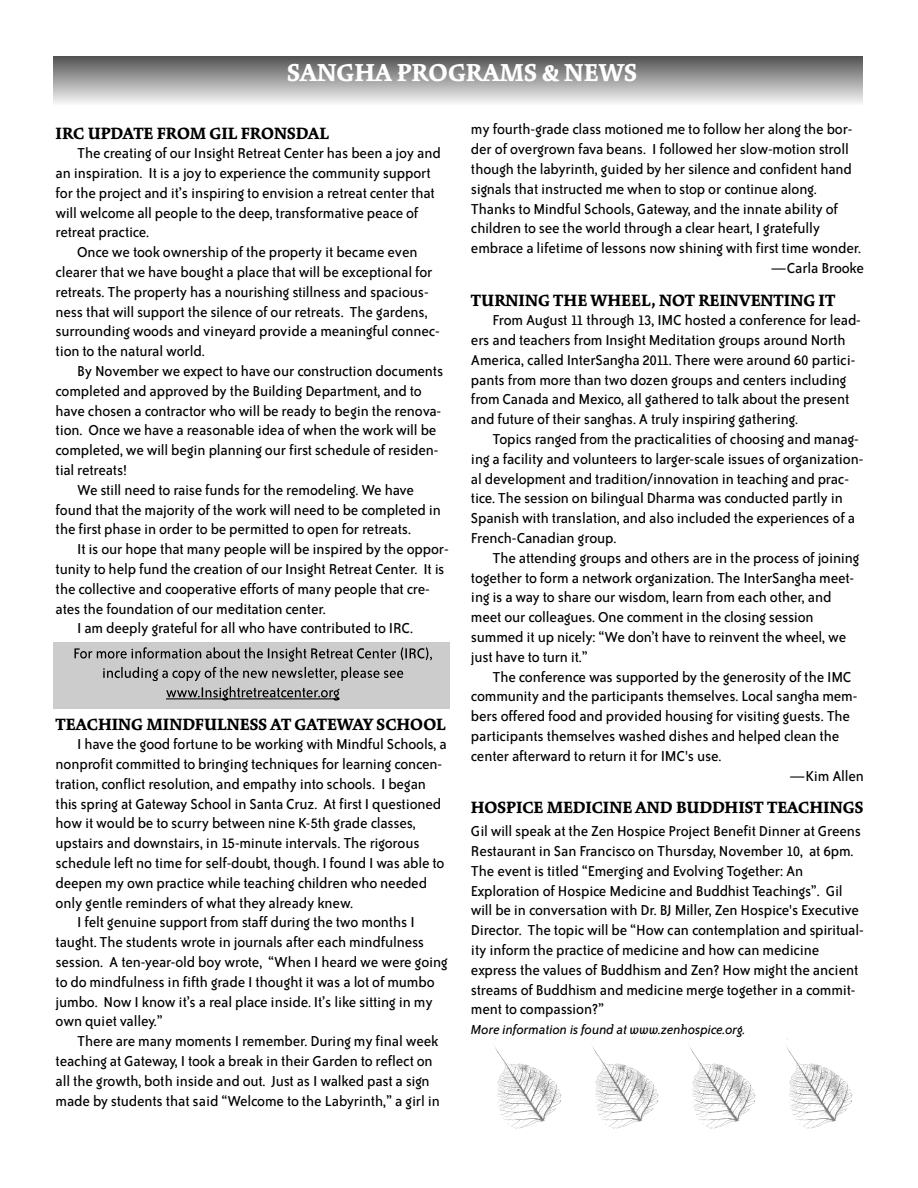
<style>
.page{position:relative;width:918px;height:1188px;background:#fff}
.page>*{position:absolute;margin:0;border:0;box-sizing:border-box;transform-origin:0 0}
.t1{font:900 27px "Kinesis Std";color:#fff}
.t2{font:900 18px "Kinesis Std";color:#000}
.t3{font:16.5px/19.8px "Bailey Sans ITC";letter-spacing:-.01em;color:#000}
.t4{font:italic 15px "Bailey Sans ITC";letter-spacing:-.01em;color:#000}
</style>
<div class="page">
<div style="left:54px;top:57px;width:808px;height:48px;background:linear-gradient(to bottom,#545454,#f5f5f5)"></div>
<img style="left:494px;top:1038px;width:68px;height:91px">
<img style="left:592px;top:1038px;width:67px;height:91px">
<img style="left:689px;top:1038px;width:67px;height:91px">
<img style="left:786px;top:1038px;width:67px;height:91px">
<div style="left:53px;top:642px;width:396px;height:67px;background:#ccc"></div>
<svg style="left:75px;top:647px;width:110px;height:12px"></svg>
<svg style="left:103px;top:667px;width:172px;height:34px"></svg>
<h1 class="t1" style="left:287px;top:61px;width:351px">SANGHA PROGRAMS &amp; NEWS</h1>
<p class="t2" style="left:56px;top:126px;width:275px">IRC UPDATE FROM GIL FRONSDAL</p>
<p class="t3" style="left:56px;top:144px;width:387px;text-indent:22px">The creating of our Insight Retreat Center has been a joy and an inspiration. It is a joy to experience the community support for the project and it’s inspiring to envision a retreat center that will welcome all people to the deep, transformative peace of retreat practice.</p>
<p class="t3" style="left:56px;top:243px;width:386px;text-indent:22px">Once we took ownership of the property it became even clearer that we have bought a place that will be exceptional for retreats. The property has a nourishing stillness and spacious&shy;ness that will support the silence of our retreats. The gardens, surrounding woods and vineyard provide a meaningful connec&shy;tion to the natural world.</p>
<p class="t3" style="left:77px;top:362px;width:368px">By November we expect to have our construction documents</p>
<p class="t3" style="left:56px;top:382px;width:368px">completed and approved by the Building Department, and to</p>
<p class="t3" style="left:56px;top:402px;width:387px">have chosen a contractor who will be ready to begin the renova-</p>
<p class="t3" style="left:56px;top:422px;width:382px">tion. Once we have a reasonable idea of when the work will be</p>
<p class="t3" style="left:56px;top:441px;width:384px">completed, we will begin planning our first schedule of residen-</p>
<p class="t3" style="left:56px;top:461px;width:73px">tial retreats!</p>
<p class="t3" style="left:77px;top:481px;width:338px">We still need to raise funds for the remodeling. We have</p>
<p class="t3" style="left:56px;top:501px;width:387px">found that the majority of the work will need to be completed in</p>
<p class="t3" style="left:56px;top:521px;width:357px">the first phase in order to be permitted to open for retreats.</p>
<p class="t3" style="left:77px;top:540px;width:373px">It is our hope that many people will be inspired by the oppor-</p>
<p class="t3" style="left:56px;top:560px;width:391px">tunity to help fund the creation of our Insight Retreat Center. It is</p>
<p class="t3" style="left:56px;top:580px;width:376px">the collective and cooperative efforts of many people that cre-</p>
<p class="t3" style="left:56px;top:600px;width:272px">ates the foundation of our meditation center.</p>
<p class="t3" style="left:77px;top:620px;width:337px">I am deeply grateful for all who have contributed to IRC.</p>
<p class="t2" style="left:56px;top:717px;width:392px">TEACHING MINDFULNESS AT GATEWAY SCHOOL</p>
<p class="t3" style="left:77px;top:735px;width:371px">I have the good fortune to be working with Mindful Schools, a</p>
<p class="t3" style="left:56px;top:755px;width:388px">nonprofit committed to bringing techniques for learning concen-</p>
<p class="t3" style="left:56px;top:775px;width:372px">tration, conflict resolution, and empathy into schools. I began</p>
<p class="t3" style="left:56px;top:795px;width:387px">this spring at Gateway School in Santa Cruz. At first I questioned</p>
<p class="t3" style="left:56px;top:815px;width:362px">how it would be to scurry between nine K-5th grade classes,</p>
<p class="t3" style="left:56px;top:834px;width:366px">upstairs and downstairs, in 15-minute intervals. The rigorous</p>
<p class="t3" style="left:56px;top:854px;width:390px">schedule left no time for self-doubt, though. I found I was able to</p>
<p class="t3" style="left:56px;top:874px;width:373px">deepen my own practice while teaching children who needed</p>
<p class="t3" style="left:56px;top:894px;width:299px">only gentle reminders of what they already knew.</p>
<p class="t3" style="left:77px;top:914px;width:339px">I felt genuine support from staff during the two months I</p>
<p class="t3" style="left:56px;top:933px;width:370px">taught. The students wrote in journals after each mindfulness</p>
<p class="t3" style="left:56px;top:953px;width:394px">session. A ten-year-old boy wrote, “When I heard we were going</p>
<p class="t3" style="left:56px;top:973px;width:381px">to do mindfulness in fifth grade I thought it was a lot of mumbo</p>
<p class="t3" style="left:56px;top:993px;width:379px">jumbo. Now I know it’s a real place inside. It’s like sitting in my</p>
<p class="t3" style="left:56px;top:1013px;width:109px">own quiet valley.”</p>
<p class="t3" style="left:77px;top:1032px;width:363px">There are many moments I remember. During my final week</p>
<p class="t3" style="left:56px;top:1052px;width:379px">teaching at Gateway, I took a break in their Garden to reflect on</p>
<p class="t3" style="left:56px;top:1072px;width:376px">all the growth, both inside and out. Just as I walked past a sign</p>
<p class="t3" style="left:56px;top:1092px;width:386px">made by students that said “Welcome to the Labyrinth,” a girl in</p>
<p class="t3" style="left:471px;top:121px;width:383px">my fourth-grade class motioned me to follow her along the bor-</p>
<p class="t3" style="left:471px;top:141px;width:379px">der of overgrown fava beans. I followed her slow-motion stroll</p>
<p class="t3" style="left:471px;top:160px;width:383px">though the labyrinth, guided by her silence and confident hand</p>
<p class="t3" style="left:471px;top:180px;width:347px">signals that instructed me when to stop or continue along.</p>
<p class="t3" style="left:471px;top:200px;width:369px">Thanks to Mindful Schools, Gateway, and the innate ability of</p>
<p class="t3" style="left:471px;top:220px;width:351px">children to see the world through a clear heart, I gratefully</p>
<p class="t3" style="left:471px;top:240px;width:392px">embrace a lifetime of lessons now shining with first time wonder.</p>
<p class="t3" style="left:770px;top:259px;width:95px">—Carla Brooke</p>
<p class="t2" style="left:471px;top:293px;width:366px">TURNING THE WHEEL, NOT REINVENTING IT</p>
<p class="t3" style="left:471px;top:312px;width:391px;text-indent:22px">From August 11 through 13, IMC hosted a conference for lead&shy;ers and teachers from Insight Meditation groups around North America, called InterSangha 2011. There were around 60 partici&shy;pants from more than two dozen groups and centers including from Canada and Mexico, all gathered to talk about the present and future of their sanghas. A truly inspiring gathering.</p>
<p class="t3" style="left:471px;top:430px;width:394px;text-indent:22px">Topics ranged from the practicalities of choosing and manag&shy;ing a facility and volunteers to larger-scale issues of organization&shy;al development and tradition/innovation in teaching and prac&shy;tice. The session on bilingual Dharma was conducted partly in Spanish with translation, and also included the experiences of a French-Canadian group.</p>
<p class="t3" style="left:471px;top:549px;width:390px;text-indent:22px">The attending groups and others are in the process of joining together to form a network organization. The InterSangha meet&shy;ing is a way to share our wisdom, learn from each other, and meet our colleagues. One comment in the closing session summed it up nicely: “We don’t have to reinvent the wheel, we just have to turn it.”</p>
<p class="t3" style="left:493px;top:668px;width:360px">The conference was supported by the generosity of the IMC</p>
<p class="t3" style="left:471px;top:688px;width:388px">community and the participants themselves. Local sangha mem-</p>
<p class="t3" style="left:471px;top:708px;width:381px">bers offered food and provided housing for visiting guests. The</p>
<p class="t3" style="left:471px;top:727px;width:370px">participants themselves washed dishes and helped clean the</p>
<p class="t3" style="left:471px;top:747px;width:252px">center afterward to return it for IMC's use.</p>
<p class="t3" style="left:789px;top:767px;width:76px">—Kim Allen</p>
<p class="t2" style="left:471px;top:800px;width:394px">HOSPICE MEDICINE AND BUDDHIST TEACHINGS</p>
<p class="t3" style="left:471px;top:822px;width:394px">Gil will speak at the Zen Hospice Project Benefit Dinner at Greens Restaurant in San Francisco on Thursday, November 10, at 6pm.<br>The event is titled “Emerging and Evolving Together: An Exploration of Hospice Medicine and Buddhist Teachings”. Gil will be in conversation with Dr. BJ Miller, Zen Hospice's Executive Director. The topic will be “How can contemplation and spiritual&shy;ity inform the practice of medicine and how can medicine express the values of Buddhism and Zen? How might the ancient streams of Buddhism and medicine merge together in a commit&shy;ment to compassion?”</p>
<p class="t4" style="left:471px;top:1024px;width:276px">More information is found at www.zenhospice.org.</p>
</div>
